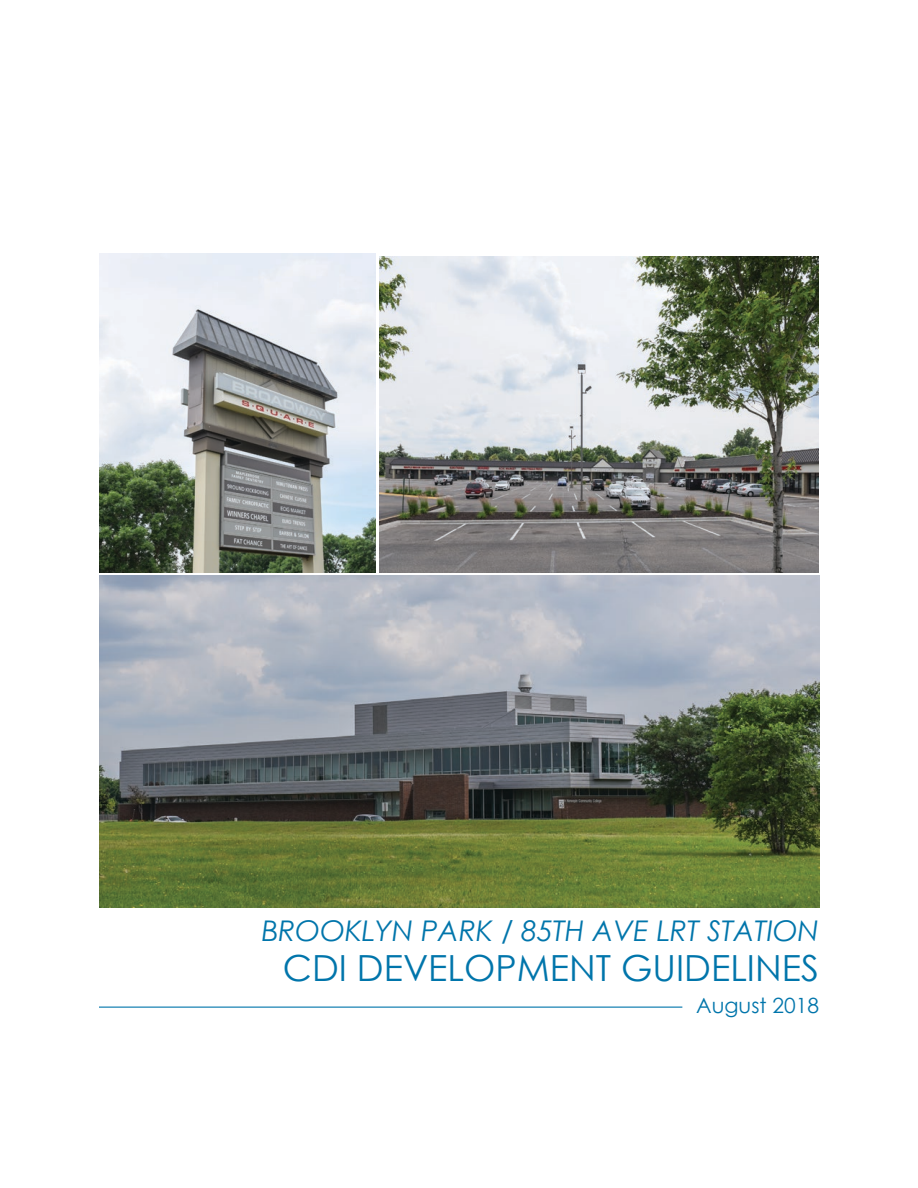
<style>
.page{position:relative;width:918px;height:1188px;background:#fff}
.page>*{position:absolute;margin:0;border:0;box-sizing:border-box;transform-origin:0 0}
.Heading_1{font:36px "Century Gothic";color:#0075ab}
.Heading_1-2{font:italic 28.5px "Century Gothic";color:#0075ab}
.Heading_1-3{font:21px "Century Gothic";color:#0075ab}
</style>
<div class="page">
<img style="left:379px;top:256px;width:440px;height:316px">
<img style="left:99px;top:576px;width:720px;height:331px">
<img style="left:99px;top:253px;width:277px;height:319px">
<hr style="left:99px;top:1007px;width:583px;height:1px;background:#0075ab">
<p class="Heading_1-2" style="left:262px;top:913px;width:559px">BROOKLYN PARK / 85TH AVE LRT STATION</p>
<p class="Heading_1" style="left:283px;top:946px;width:538px">CDI DEVELOPMENT GUIDELINES</p>
<p class="Heading_1-3" style="left:696px;top:992px;width:124px">August 2018</p>
</div>
